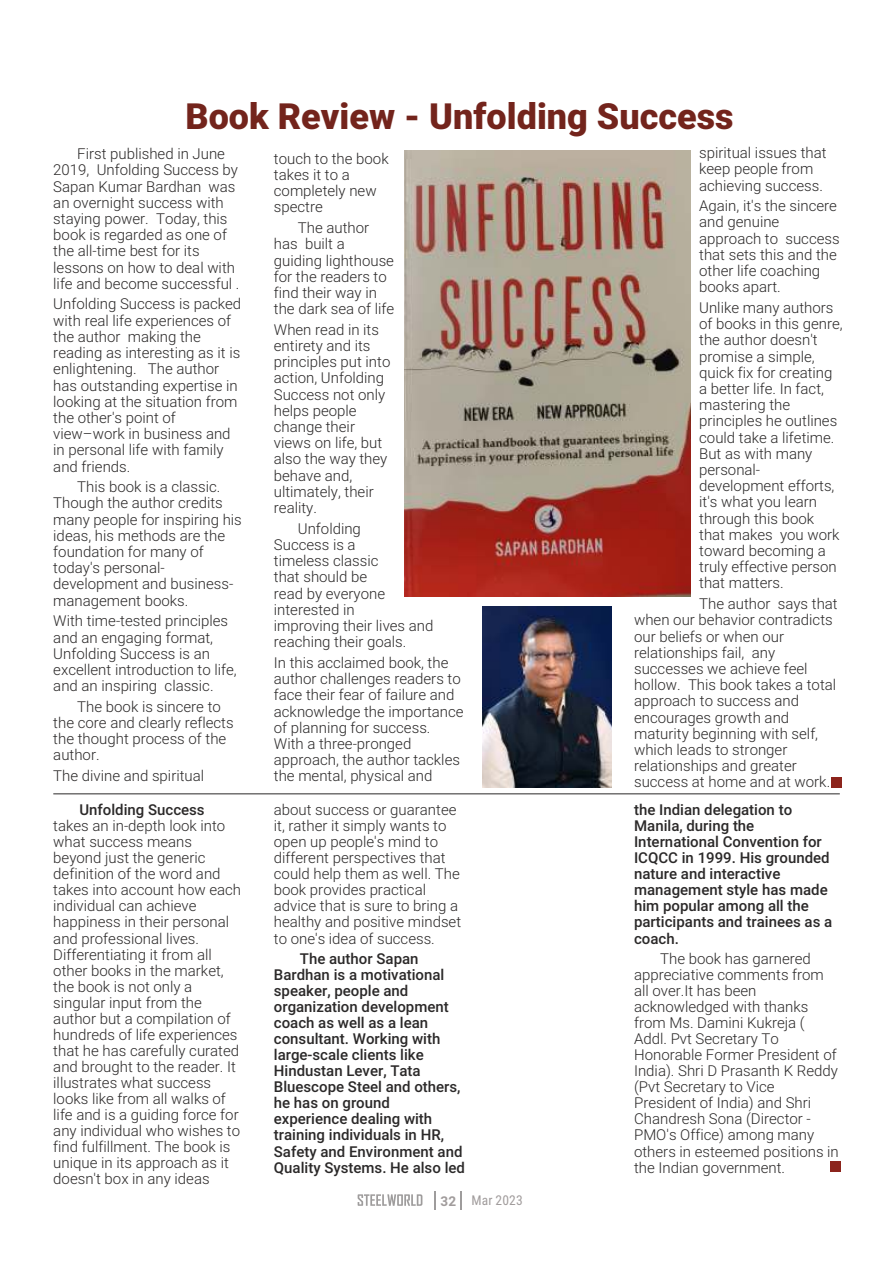
<style>
.page{position:relative;width:893px;height:1263px;background:#fff}
.page>*{position:absolute;margin:0;border:0;box-sizing:border-box;transform-origin:0 0}
.t1{font:900 36px "Roboto";color:#73241c}
.t2{font:300 15px/16.2px "Roboto";color:#2b2929}
.t3{font:500 15px/16px "Roboto";color:#2b2929}
.t4{font:13.5px "Roboto Condensed";letter-spacing:.01em;color:#a19c9c}
.s1{font-family:"Roboto";font-weight:700}
</style>
<div class="page">
<img style="left:483px;top:607px;width:128px;height:180px">
<img style="left:404px;top:150px;width:287px;height:446px">
<svg style="left:434px;top:1191px;width:1px;height:18px"></svg>
<svg style="left:460px;top:1191px;width:1px;height:18px"></svg>
<svg style="left:358px;top:1194px;width:64px;height:12px"></svg>
<hr style="left:53px;top:793px;width:787px;height:1px;background:#2b2929">
<div style="left:831px;top:777px;width:10px;height:10px;background:#8c241c"></div>
<div style="left:830px;top:1161px;width:10px;height:10px;background:#8c241c"></div>
<h1 class="t1" style="left:185px;top:102px;width:550px">Book Review - Unfolding Success</h1>
<p class="t2" style="left:53px;top:147px;width:188px;text-indent:24px">First published in June<br>2019, Unfolding Success by<br>Sapan Kumar Bardhan was an overnight success with staying power. Today, this book is regarded as one of the all-time best for its lessons on how to deal with life and become successful .</p>
<p class="t2" style="left:53px;top:298px;width:189px">Unfolding Success is packed with real life experiences of the author making the reading as interesting as it is enlightening. The author has outstanding expertise in looking at the situation from the other's point of view–work in business and in personal life with family and friends.</p>
<p class="t2" style="left:53px;top:480px;width:190px;text-indent:24px">This book is a classic.<br>Though the author credits many people for inspiring his ideas, his methods are the foundation for many of today's personal&shy;development and business&shy;management books.</p>
<p class="t2" style="left:53px;top:614px;width:185px">With time-tested principles and an engaging format,<br>Unfolding Success is an excellent introduction to life, and an inspiring classic.</p>
<p class="t2" style="left:53px;top:700px;width:182px;text-indent:24px">The book is sincere to the core and clearly reflects the thought process of the author.</p>
<p class="t2" style="left:53px;top:769px;width:152px">The divine and spiritual</p>
<p class="t3" style="left:79px;top:803px;width:127px">Unfolding Success</p>
<p class="t2" style="left:53px;top:819px;width:189px">takes an in-depth look into what success means beyond just the generic definition of the word and takes into account how each individual can achieve happiness in their personal and professional lives.<br>Differentiating it from all other books in the market, the book is not only a singular input from the author but a compilation of hundreds of life experiences that he has carefully curated and brought to the reader. It illustrates what success looks like from all walks of life and is a guiding force for any individual who wishes to find fulfillment. The book is unique in its approach as it doesn't box in any ideas</p>
<p class="t2" style="left:274px;top:152px;width:116px">touch to the book takes it to a completely new spectre</p>
<p class="t2" style="left:274px;top:221px;width:122px;text-indent:24px">The author has built a guiding lighthouse for the readers to find their way in the dark sea of life</p>
<p class="t2" style="left:274px;top:323px;width:118px">When read in its entirety and its principles put into action, Unfolding<br>Success not only helps people change their views on life, but also the way they behave and, ultimately, their reality.</p>
<p class="t2" style="left:274px;top:522px;width:161px;text-indent:24px">Unfolding<br>Success is a<br>timeless classic<br>that should be<br>read by everyone interested in<br>improving their lives and reaching their goals.</p>
<p class="t2" style="left:274px;top:656px;width:191px">In this acclaimed book, the author challenges readers to face their fear of failure and acknowledge the importance of planning for success.<br>With a three-pronged approach, the author tackles the mental, physical and</p>
<p class="t2" style="left:274px;top:803px;width:189px">about success or guarantee it, rather it simply wants to open up people's mind to different perspectives that could help them as well. The book provides practical advice that is sure to bring a healthy and positive mindset to one's idea of success.</p>
<p class="t3" style="left:274px;top:952px;width:193px;text-indent:26px">The author Sapan<br>Bardhan is a motivational speaker, people and organization development coach as well as a lean consultant. Working with large-scale clients like<br>Hindustan Lever, Tata<br>Bluescope Steel and others, he has on ground experience dealing with training individuals in HR,<br>Safety and Environment and<br>Quality Systems. He also led</p>
<p class="t4" style="left:441px;top:1195px;width:84px"><span class="s1">32</span> Mar 2023</p>
<p class="t2" style="left:699px;top:146px;width:129px">spiritual issues that keep people from achieving success.</p>
<p class="t2" style="left:699px;top:199px;width:142px">Again, it's the sincere and genuine approach to success that sets this and the other life coaching books apart.</p>
<p class="t2" style="left:699px;top:301px;width:145px">Unlike many authors of books in this genre, the author doesn't promise a simple, quick fix for creating a better life. In fact, mastering the principles he outlines could take a lifetime.<br>But as with many personal&shy;development efforts, it's what you learn through this book that makes you work toward becoming a truly effective person that matters.</p>
<p class="t2" style="left:634px;top:597px;width:205px;text-indent:65px">The author says that when our behavior contradicts our beliefs or when our relationships fail, any successes we achieve feel hollow. This book takes a total approach to success and encourages growth and maturity beginning with self, which leads to stronger relationships and greater success at home and at work.</p>
<p class="t3" style="left:634px;top:803px;width:200px">the Indian delegation to<br>Manila, during the<br>International Convention for<br>ICQCC in 1999. His grounded nature and interactive management style has made him popular among all the participants and trainees as a coach.</p>
<p class="t2" style="left:634px;top:952px;width:206px;text-indent:26px">The book has garnered appreciative comments from all over.It has been acknowledged with thanks from Ms. Damini Kukreja (<br>Addl. Pvt Secretary To<br>Honorable Former President of<br>India). Shri D Prasanth K Reddy (Pvt Secretary to Vice<br>President of India) and Shri<br>Chandresh Sona (Director -<br>PMO's Office) among many others in esteemed positions in the Indian government.</p>
</div>
